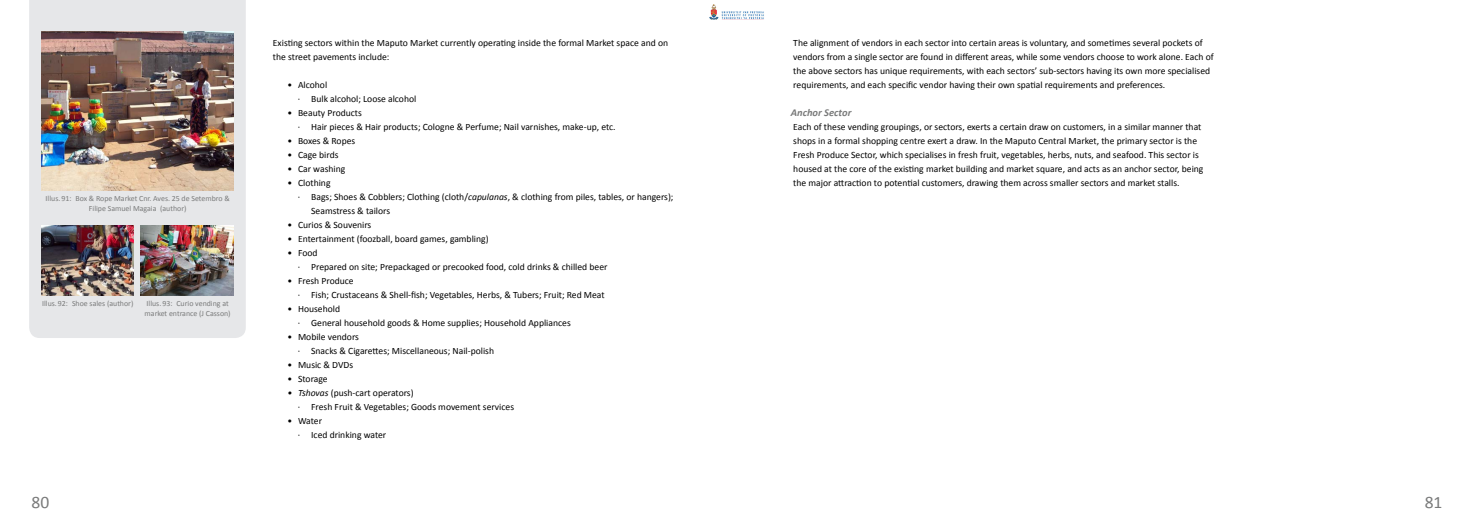
<style>
.page{position:relative;width:1474px;height:521px;background:#fff}
.page>*{position:absolute;margin:0;border:0;box-sizing:border-box;transform-origin:0 0}
.t1{font:17.5px "Calibri";color:#797a7a}
.Heading_4{font:italic 700 10.5px "Calibri";color:#797a7a}
.List_Paragraph_2{font:9.62px/14px "Calibri";color:#000}
.List_Paragraph{font:9.62px "Calibri";color:#000}
.illustration_text_st{font:7.88px/9.6px "Calibri";color:#797a7a;text-align:center}
.s1{font-style:italic}
</style>
<div class="page">
<div style="left:29px;top:0;width:217px;height:338px;background:#e6e7e9"></div>
<img style="left:41px;top:32px;width:193px;height:159px">
<img style="left:41px;top:226px;width:93px;height:69px">
<img style="left:141px;top:226px;width:93px;height:69px">
<img style="left:709px;top:4px;width:55px;height:15px">
<p class="illustration_text_st" style="left:46px;top:193px;width:186px">Illus. 91: Box &amp; Rope Market Cnr. Aves. 25 de Setembro &amp;<br>Filipe Samuel Magaia (author)</p>
<p class="illustration_text_st" style="left:42px;top:298px;width:93px">Illus. 92: Shoe sales (author)</p>
<p class="illustration_text_st" style="left:145px;top:298px;width:88px;text-align:left">Illus. 93: Curio vending at market entrance (J Casson)</p>
<p class="List_Paragraph_2" style="left:273px;top:35px;width:397px">Existing sectors within the Maputo Market currently operating inside the formal Market space and on the street pavements include:</p>
<p class="List_Paragraph" style="left:287px;top:78px;width:41px">• Alcohol</p>
<p class="List_Paragraph_2" style="left:298px;top:91px;width:120px">· Bulk alcohol; Loose alcohol</p>
<p class="List_Paragraph" style="left:287px;top:106px;width:76px">• Beauty Products</p>
<p class="List_Paragraph_2" style="left:298px;top:119px;width:319px">· Hair pieces &amp; Hair products; Cologne &amp; Perfume; Nail varnishes, make-up, etc.</p>
<p class="List_Paragraph" style="left:287px;top:134px;width:69px">• Boxes &amp; Ropes</p>
<p class="List_Paragraph" style="left:287px;top:148px;width:52px">• Cage birds</p>
<p class="List_Paragraph" style="left:287px;top:162px;width:59px">• Car washing</p>
<p class="List_Paragraph" style="left:287px;top:176px;width:44px">• Clothing</p>
<p class="List_Paragraph_2" style="left:311px;top:189px;width:364px;text-indent:-13px">· Bags; Shoes &amp; Cobblers; Clothing (cloth/<span class="s1">capulanas</span>, &amp; clothing from piles, tables, or hangers);<br>Seamstress &amp; tailors</p>
<p class="List_Paragraph" style="left:287px;top:218px;width:85px">• Curios &amp; Souvenirs</p>
<p class="List_Paragraph" style="left:287px;top:232px;width:202px">• Entertainment (foozball, board games, gambling)</p>
<p class="List_Paragraph" style="left:287px;top:246px;width:31px">• Food</p>
<p class="List_Paragraph_2" style="left:298px;top:259px;width:311px">· Prepared on site; Prepackaged or precooked food, cold drinks &amp; chilled beer</p>
<p class="List_Paragraph" style="left:287px;top:274px;width:68px">• Fresh Produce</p>
<p class="List_Paragraph_2" style="left:298px;top:287px;width:308px">· Fish; Crustaceans &amp; Shell-fish; Vegetables, Herbs, &amp; Tubers; Fruit; Red Meat</p>
<p class="List_Paragraph" style="left:287px;top:302px;width:54px">• Household</p>
<p class="List_Paragraph_2" style="left:298px;top:315px;width:274px">· General household goods &amp; Home supplies; Household Appliances</p>
<p class="List_Paragraph" style="left:287px;top:330px;width:73px">• Mobile vendors</p>
<p class="List_Paragraph_2" style="left:298px;top:343px;width:198px">· Snacks &amp; Cigarettes; Miscellaneous; Nail-polish</p>
<p class="List_Paragraph" style="left:287px;top:358px;width:67px">• Music &amp; DVDs</p>
<p class="List_Paragraph" style="left:287px;top:372px;width:42px">• Storage</p>
<p class="List_Paragraph" style="left:287px;top:386px;width:128px"><span class="s1">• Tshovas</span> (push-cart operators)</p>
<p class="List_Paragraph_2" style="left:298px;top:399px;width:218px">· Fresh Fruit &amp; Vegetables; Goods movement services</p>
<p class="List_Paragraph" style="left:287px;top:414px;width:36px">• Water</p>
<p class="List_Paragraph_2" style="left:298px;top:427px;width:90px">· Iced drinking water</p>
<p class="List_Paragraph_2" style="left:793px;top:35px;width:422px">The alignment of vendors in each sector into certain areas is voluntary, and sometimes several pockets of vendors from a single sector are found in different areas, while some vendors choose to work alone. Each of the above sectors has unique requirements, with each sectors’ sub-sectors having its own more specialised requirements, and each specific vendor having their own spatial requirements and preferences.</p>
<p class="Heading_4" style="left:790px;top:106px;width:62px">Anchor Sector</p>
<p class="List_Paragraph_2" style="left:793px;top:119px;width:412px">Each of these vending groupings, or sectors, exerts a certain draw on customers, in a similar manner that shops in a formal shopping centre exert a draw. In the Maputo Central Market, the primary sector is the Fresh Produce Sector, which specialises in fresh fruit, vegetables, herbs, nuts, and seafood. This sector is housed at the core of the existing market building and market square, and acts as an anchor sector, being the major attraction to potential customers, drawing them across smaller sectors and market stalls.</p>
<h1 class="t1" style="left:32px;top:491px;width:19px">80</h1>
<h1 class="t1" style="left:1424px;top:491px;width:19px">81</h1>
</div>
